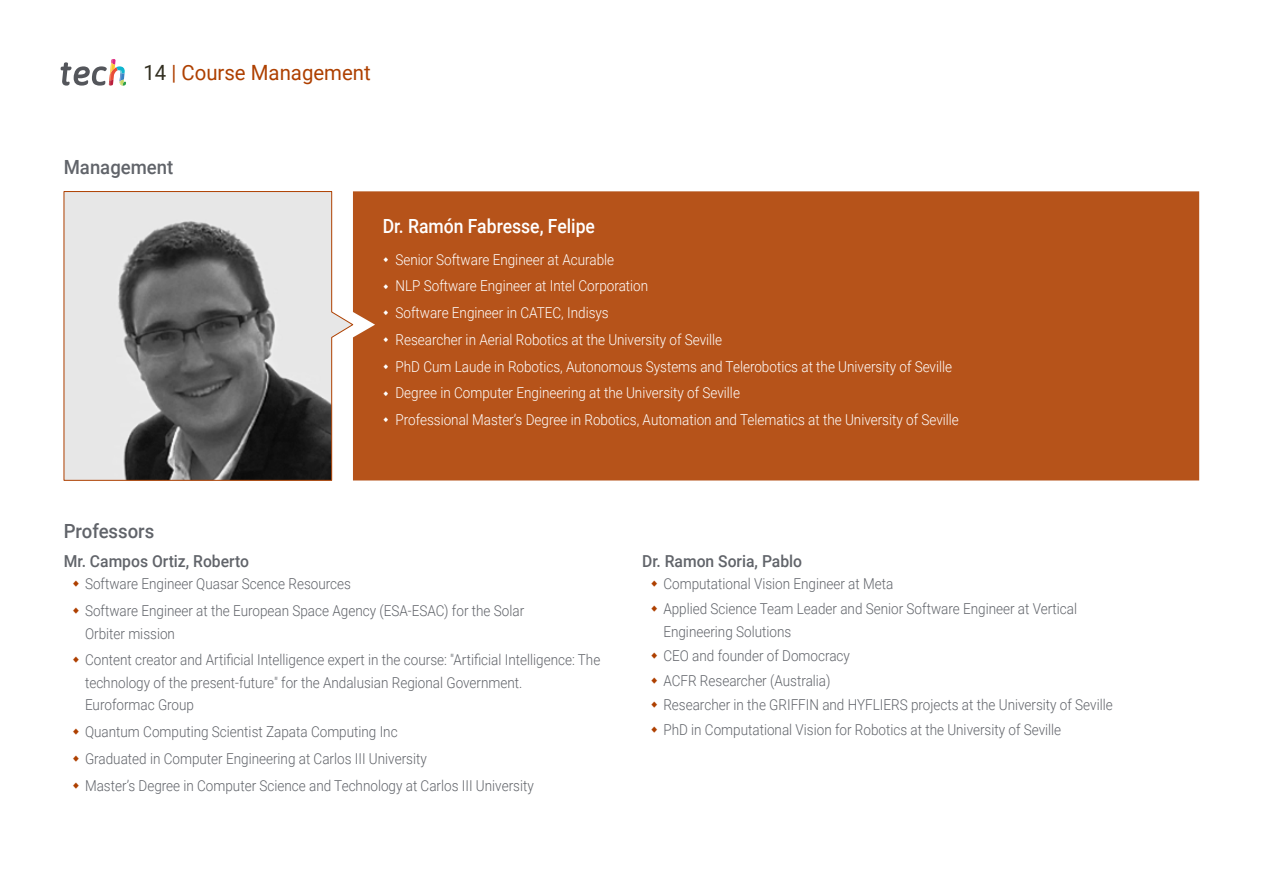
<style>
.page{position:relative;width:1263px;height:893px;background:#fff}
.page>*{position:absolute;margin:0;border:0;box-sizing:border-box;transform-origin:0 0}
.t1{font:21px "Roboto";color:#ae4000}
.t2{font:500 19.5px "Roboto";color:#fff;scale:.9 1}
.t3{font:500 19.5px "Roboto";color:#61646a;scale:.95 1}
.t4{font:500 16.5px "Roboto";color:#61646a;scale:.95 1}
.t5{font:300 15px/24.6px "Roboto";color:#61646a;scale:.9 1}
.t6{font:300 15px/26.7px "Roboto";color:#fff;scale:.9 1}
.s1{color:#312e20}
</style>
<div class="page">
<svg style="left:61px;top:59px;width:65px;height:27px"></svg>
<div style="left:353px;top:191px;width:846px;height:289px;background:#b6531a"></div>
<svg style="left:64px;top:191px;width:289px;height:290px;background:#9f9e9d"></svg>
<svg style="left:384px;top:257px;width:4px;height:5px"></svg>
<svg style="left:384px;top:284px;width:4px;height:5px"></svg>
<svg style="left:384px;top:310px;width:4px;height:5px"></svg>
<svg style="left:384px;top:337px;width:4px;height:5px"></svg>
<svg style="left:384px;top:364px;width:4px;height:5px"></svg>
<svg style="left:384px;top:391px;width:4px;height:5px"></svg>
<svg style="left:384px;top:417px;width:4px;height:5px"></svg>
<h1 class="t1" style="left:144px;top:57px;width:229px"><span class="s1">14</span> | Course Management</h1>
<h2 class="t3" style="left:64px;top:154px;width:117px">Management</h2>
<h2 class="t3" style="left:64px;top:517px;width:97px">Professors</h2>
<h2 class="t2" style="left:383px;top:212px;width:237px">Dr. Ramón Fabresse, Felipe</h2>
<p class="t6" style="left:395px;top:245px;width:628px">Senior Software Engineer at Acurable<br>NLP Software Engineer at Intel Corporation<br>Software Engineer in CATEC, Indisys<br>Researcher in Aerial Robotics at the University of Seville<br>PhD Cum Laude in Robotics, Autonomous Systems and Telerobotics at the University of Seville Degree in Computer Engineering at the University of Seville<br>Professional Master’s Degree in Robotics, Automation and Telematics at the University of Seville</p>
<p class="t4" style="left:64px;top:550px;width:196px">Mr. Campos Ortiz, Roberto</p>
<p class="t5" style="left:85px;top:570px;width:489px;line-height:26.7px">Software Engineer Quasar Scence Resources<br>Software Engineer at the European Space Agency (ESA-ESAC) for the Solar</p>
<p class="t5" style="left:85px;top:619px;width:574px;line-height:26.7px">Orbiter mission<br>Content creator and Artificial Intelligence expert in the course: "Artificial Intelligence: The</p>
<p class="t5" style="left:85px;top:671px;width:487px;line-height:22.5px">technology of the present-future" for the Andalusian Regional Government.<br>Euroformac Group</p>
<p class="t5" style="left:85px;top:718px;width:500px;line-height:26.7px">Quantum Computing Scientist Zapata Computing Inc<br>Graduated in Computer Engineering at Carlos III University<br>Master’s Degree in Computer Science and Technology at Carlos III University</p>
<p class="t4" style="left:642px;top:550px;width:170px">Dr. Ramon Soria, Pablo</p>
<p class="t5" style="left:663px;top:571px;width:461px">Computational Vision Engineer at Meta<br>Applied Science Team Leader and Senior Software Engineer at Vertical</p>
<p class="t5" style="left:663px;top:618px;width:501px">Engineering Solutions<br>CEO and founder of Domocracy<br>ACFR Researcher (Australia)<br>Researcher in the GRIFFIN and HYFLIERS projects at the University of Seville PhD in Computational Vision for Robotics at the University of Seville</p>
</div>
